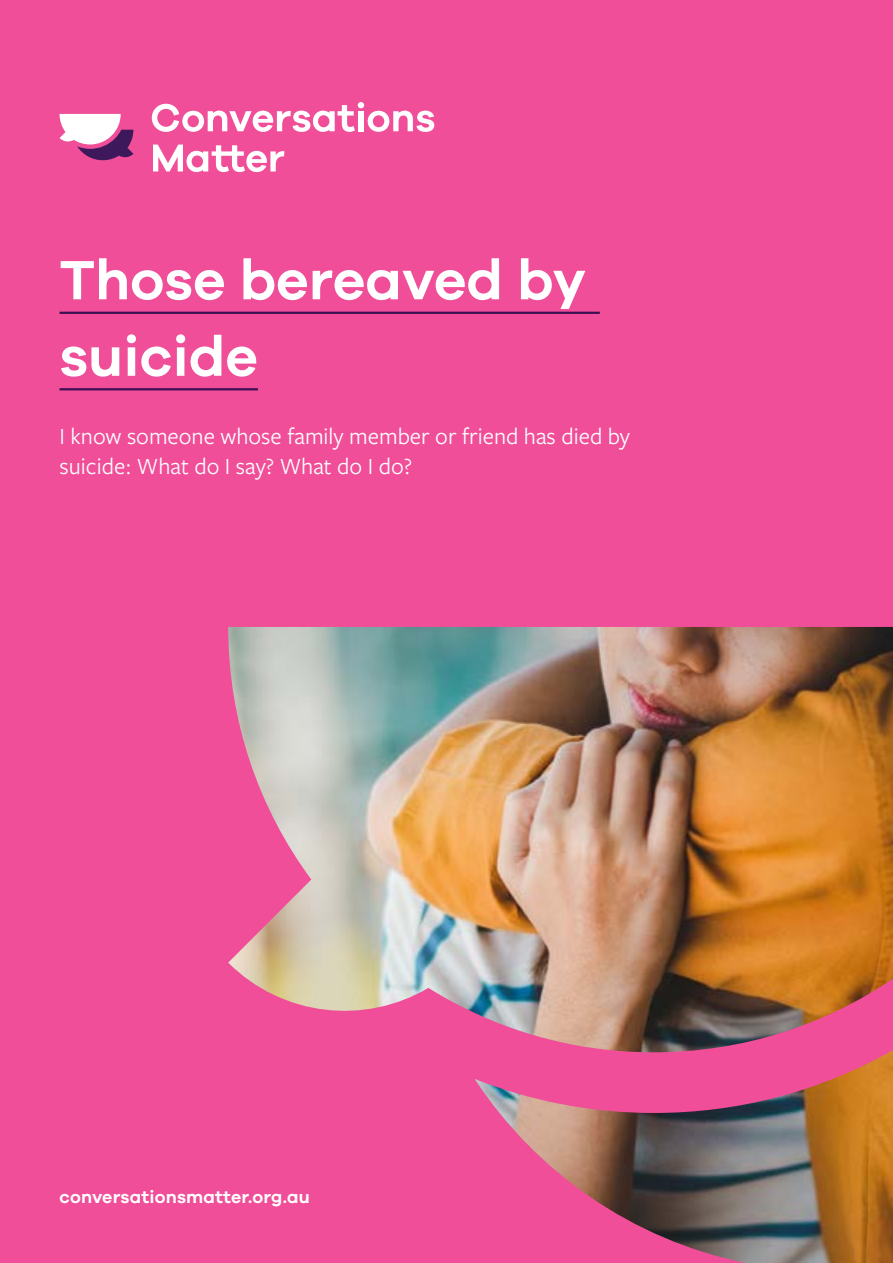
<style>
.page{position:relative;width:893px;height:1263px;background:#f04e98}
.page>*{position:absolute;margin:0;border:0;box-sizing:border-box;transform-origin:0 0}
.t1{font:600 57px/76.5px "Galano Grotesque";color:#fff}
.t2{font:24px/30px "Freight Sans Pro";color:#fff}
.t3{font:600 18px "Galano Grotesque";letter-spacing:.01em;color:#fff}
</style>
<div class="page">
<hr style="left:60px;top:312px;width:540px;height:2px;background:#3c1053">
<hr style="left:60px;top:388px;width:198px;height:2px;background:#3c1053">
<svg style="left:152px;top:102px;width:282px;height:30px"></svg>
<svg style="left:153px;top:145px;width:131px;height:27px"></svg>
<svg style="left:60px;top:114px;width:73px;height:46px"></svg>
<img style="left:228px;top:627px;width:665px;height:636px">
<h1 class="t1" style="left:60px;top:240px;width:528px">Those bereaved by suicide</h1>
<p class="t2" style="left:60px;top:420px;width:572px">I know someone whose family member or friend has died by suicide: What do I say? What do I do?</p>
<p class="t3" style="left:60px;top:1186px;width:252px">conversationsmatter.org.au</p>
</div>
